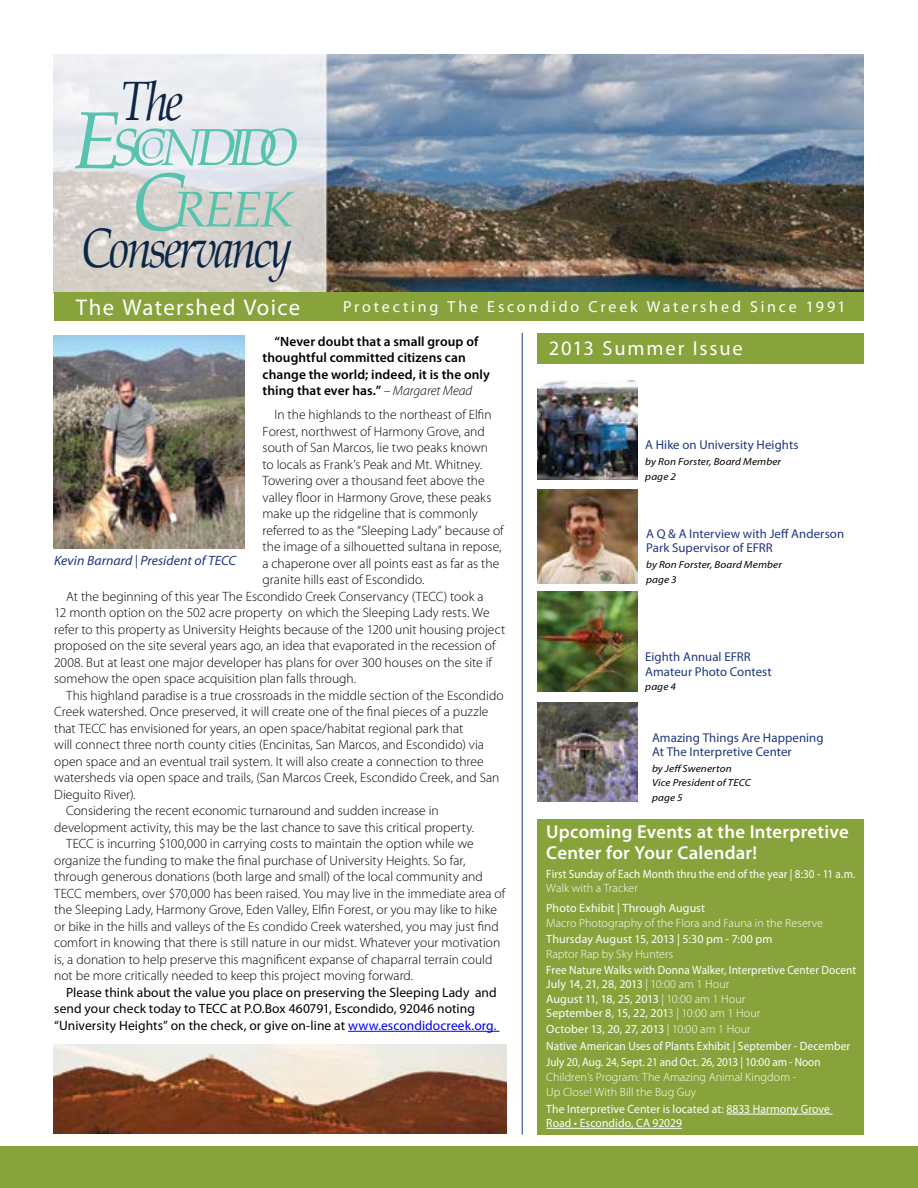
<style>
.page{position:relative;width:918px;height:1188px;background:#fff}
.page>*{position:absolute;margin:0;border:0;box-sizing:border-box;transform-origin:0 0}
.t1{font:italic 54.3px "Palatino";letter-spacing:-.065em;color:#0c2646;scale:.84 1}
.t2{font:italic 52.05px "Palatino";letter-spacing:-.16em;color:#57c2ae}
.t3{font:italic 50.25px "Palatino";color:#57c2ae}
.t4{font:22.8px "Myriad Pro";letter-spacing:.06em;color:#fff}
.t5{font:20.55px "Myriad Pro";letter-spacing:.085em;color:#fff}
.t6{font:600 18.75px/20.2px "Myriad Pro";letter-spacing:.015em;color:#fff}
.t7{font:15.9px "Myriad Pro";letter-spacing:.175em;color:#fff}
.t8{font:300 13.5px "Myriad Pro";color:#000}
.t9{font:13.5px/16.5px "Myriad Pro";letter-spacing:.005em;color:#000}
.t10{font:600 13.5px/16.5px "Myriad Pro";letter-spacing:.005em;color:#000}
.t11{font:italic 13.5px "Myriad Pro";color:#20367d}
.t12{font:12.9px/14.2px "Myriad Pro";letter-spacing:.005em;color:#20367d}
.t13{font:12px/16.5px "Myriad Pro";letter-spacing:.005em;color:#fff}
.t14{font:12px/14.2px "Myriad Pro";letter-spacing:.005em;color:#fff;scale:.94 1}
.t15{font:300 12px/15.8px "Myriad Pro";letter-spacing:.005em;color:#fff}
.t16{font:12px "Myriad Pro";letter-spacing:.005em;color:#fff;scale:.93 1}
.t17{font:italic 10.2px/14.9px "Myriad Pro";letter-spacing:.015em;color:#000;scale:1.09 1}
.s1{font-size:81.3px}
.s2{font-size:28.35px}
.s3{font-weight:300;font-style:italic}
.s4{color:#0000f8}
.s5{font-weight:300}
</style>
<div class="page">
<img style="left:538px;top:702px;width:99px;height:100px">
<img style="left:538px;top:592px;width:99px;height:99px">
<div style="left:0;top:1147px;width:918px;height:41px;background:#89a33c"></div>
<hr style="left:348px;top:1031px;width:152px;height:1px;background:#0000f8">
<img style="left:53px;top:336px;width:192px;height:213px">
<div style="left:538px;top:333px;width:326px;height:31px;background:#89a33c"></div>
<div style="left:538px;top:819px;width:326px;height:316px;background:#89a33c"></div>
<hr style="left:522px;top:333px;width:1px;height:802px;background:#20367d">
<img style="left:54px;top:54px;width:810px;height:238px">
<div style="left:54px;top:292px;width:810px;height:29px;background:#89a33c"></div>
<img style="left:538px;top:490px;width:99px;height:93px">
<hr style="left:726px;top:1114px;width:107px;height:1px;background:#fff">
<hr style="left:546px;top:1128px;width:136px;height:1px;background:#fff">
<img style="left:53px;top:1044px;width:454px;height:90px">
<img style="left:538px;top:380px;width:99px;height:100px">
<h1 class="t1" style="left:121px;top:58px;width:76px">The</h1>
<h2 class="t2" style="left:72px;top:106px;width:228px"><span class="s1">E</span>SC<span class="s2">O</span>NDIDO</h2>
<h3 class="t3" style="left:133px;top:170px;width:162px"><span class="s1">C</span>REEK</h3>
<h1 class="t1" style="left:82px;top:205px;width:252px">Conservancy</h1>
<h3 class="t4" style="left:76px;top:293px;width:226px">The Watershed Voice</h3>
<p class="t7" style="left:343px;top:297px;width:504px">Protecting The Escondido Creek Watershed Since 1991</p>
<p class="t10" style="left:263px;top:333px;width:229px;text-indent:12px">“Never doubt that a small group of thoughtful committed citizens can change the world; indeed, it is the only thing that ever has.” <span class="s3">– Margaret Mead</span></p>
<p class="t8" style="left:275px;top:407px;width:219px">In the highlands to the northeast of Elfin</p>
<p class="t8" style="left:263px;top:423px;width:224px">Forest, northwest of Harmony Grove, and</p>
<p class="t8" style="left:263px;top:440px;width:227px">south of San Marcos, lie two peaks known</p>
<p class="t8" style="left:263px;top:456px;width:221px">to locals as Frank’s Peak and Mt. Whitney.</p>
<p class="t8" style="left:263px;top:473px;width:224px">Towering over a thousand feet above the</p>
<p class="t8" style="left:263px;top:489px;width:230px">valley floor in Harmony Grove, these peaks</p>
<p class="t8" style="left:263px;top:506px;width:217px">make up the ridgeline that is commonly</p>
<p class="t8" style="left:263px;top:522px;width:243px">referred to as the “Sleeping Lady” because of</p>
<p class="t8" style="left:263px;top:539px;width:240px">the image of a silhouetted sultana in repose,</p>
<p class="t8" style="left:262px;top:555px;width:238px">a chaperone over all points east as far as the</p>
<p class="t8" style="left:262px;top:572px;width:164px">granite hills east of Escondido.</p>
<p class="t8" style="left:66px;top:588px;width:419px">At the beginning of this year The Escondido Creek Conservancy (TECC) took a</p>
<p class="t8" style="left:54px;top:605px;width:437px">12 month option on the 502 acre property on which the Sleeping Lady rests. We</p>
<p class="t8" style="left:54px;top:621px;width:453px">refer to this property as University Heights because of the 1200 unit housing project</p>
<p class="t8" style="left:54px;top:638px;width:443px">proposed on the site several years ago, an idea that evaporated in the recession of</p>
<p class="t8" style="left:54px;top:654px;width:439px">2008. But at least one major developer has plans for over 300 houses on the site if</p>
<p class="t8" style="left:54px;top:671px;width:303px">somehow the open space acquisition plan falls through.</p>
<p class="t8" style="left:66px;top:687px;width:439px">This highland paradise is a true crossroads in the middle section of the Escondido</p>
<p class="t8" style="left:54px;top:704px;width:436px">Creek watershed. Once preserved, it will create one of the final pieces of a puzzle</p>
<p class="t8" style="left:54px;top:720px;width:411px">that TECC has envisioned for years, an open space/habitat regional park that</p>
<p class="t8" style="left:54px;top:737px;width:431px">will connect three north county cities (Encinitas, San Marcos, and Escondido) via</p>
<p class="t8" style="left:54px;top:753px;width:431px">open space and an eventual trail system. It will also create a connection to three</p>
<p class="t8" style="left:54px;top:770px;width:447px">watersheds via open space and trails, (San Marcos Creek, Escondido Creek, and San</p>
<p class="t8" style="left:54px;top:786px;width:83px">Dieguito River).</p>
<p class="t8" style="left:66px;top:803px;width:374px">Considering the recent economic turnaround and sudden increase in</p>
<p class="t8" style="left:54px;top:819px;width:421px">development activity, this may be the last chance to save this critical property.</p>
<p class="t8" style="left:66px;top:836px;width:409px">TECC is incurring $100,000 in carrying costs to maintain the option while we</p>
<p class="t8" style="left:54px;top:852px;width:413px">organize the funding to make the final purchase of University Heights. So far,</p>
<p class="t8" style="left:54px;top:869px;width:430px">through generous donations (both large and small) of the local community and</p>
<p class="t8" style="left:54px;top:885px;width:453px">TECC members, over $70,000 has been raised. You may live in the immediate area of</p>
<p class="t8" style="left:54px;top:902px;width:444px">the Sleeping Lady, Harmony Grove, Eden Valley, Elfin Forest, or you may like to hike</p>
<p class="t8" style="left:54px;top:918px;width:446px">or bike in the hills and valleys of the Es condido Creek watershed, you may just find</p>
<p class="t8" style="left:54px;top:935px;width:448px">comfort in knowing that there is still nature in our midst. Whatever your motivation</p>
<p class="t8" style="left:54px;top:951px;width:440px">is, a donation to help preserve this magnificent expanse of chaparral terrain could</p>
<p class="t8" style="left:54px;top:968px;width:361px">not be more critically needed to keep this project moving forward.</p>
<p class="t9" style="left:54px;top:984px;width:444px;text-indent:12px">Please think about the value you place on preserving the Sleeping Lady and send your check today to TECC at P.O.Box 460791, Escondido, 92046 noting “University Heights” on the check, or give on-line at <span class="s4">www.escondidocreek.org.</span></p>
<p class="t11" style="left:54px;top:553px;width:184px">Kevin Barnard | President of TECC</p>
<h3 class="t5" style="left:549px;top:335px;width:195px">2013 Summer Issue</h3>
<p class="t12" style="left:645px;top:438px;width:155px">A Hike on University Heights</p>
<p class="t17" style="left:645px;top:454px;width:126px">by Ron Forster, Board Member page 2</p>
<p class="t12" style="left:646px;top:526px;width:199px">A Q &amp; A Interview with Jeff Anderson<br>Park Supervisor of EFRR</p>
<p class="t17" style="left:646px;top:557px;width:126px">by Ron Forster, Board Member page 3</p>
<p class="t12" style="left:645px;top:650px;width:128px">Eighth Annual EFRR<br>Amateur Photo Contest</p>
<p class="t17" style="left:645px;top:679px;width:30px">page 4</p>
<p class="t12" style="left:652px;top:730px;width:173px">Amazing Things Are Happening<br>At The Interpretive Center</p>
<p class="t17" style="left:652px;top:762px;width:92px;line-height:13.6px">by Jeff Swenerton<br>Vice President of TECC</p>
<p class="t17" style="left:652px;top:790px;width:30px">page 5</p>
<h3 class="t6" style="left:546px;top:822px;width:304px">Upcoming Events at the Interpretive<br>Center for Your Calendar!</h3>
<p class="t16" style="left:546px;top:867px;width:334px">First Sunday of Each Month thru the end of the year | 8:30 - 11 a.m.</p>
<p class="t15" style="left:546px;top:880px;width:93px">Walk with a Tracker</p>
<p class="t13" style="left:546px;top:899px;width:160px">Photo Exhibit | Through August</p>
<p class="t15" style="left:546px;top:915px;width:278px">Macro Photography of the Flora and Fauna in the Reserve</p>
<p class="t13" style="left:546px;top:931px;width:228px">Thursday August 15, 2013 | 5:30 pm - 7:00 pm</p>
<p class="t15" style="left:546px;top:946px;width:129px">Raptor Rap by Sky Hunters</p>
<p class="t14" style="left:546px;top:963px;width:331px">Free Nature Walks with Donna Walker, Interpretive Center Docent July 14, 21, 28, 2013 <span class="s5">| 10:00 am 1 Hour<br></span>August 11, 18, 25, 2013 <span class="s5">| 10:00 am 1 Hour<br></span>September 8, 15, 22, 201<span class="s5">3 | 10:00 am 1 Hour</span></p>
<p class="t13" style="left:546px;top:1021px;width:306px">October 13, 20, 27, 2013 <span class="s5">| 10:00 am 1 Hour<br></span>Native American Uses of Plants Exhibit | September - December<br>July 20, Aug. 24, Sept. 21 and Oct. 26, 2013 | 10:00 am - Noon</p>
<p class="t15" style="left:546px;top:1069px;width:252px">Children’s Program: The Amazing Animal Kingdom -<br>Up Close! With Bill the Bug Guy</p>
<p class="t13" style="left:546px;top:1102px;width:285px;line-height:14.2px">The Interpretive Center is located at: 8833 Harmony Grove<br>Road • Escondido, CA 92029</p>
</div>
